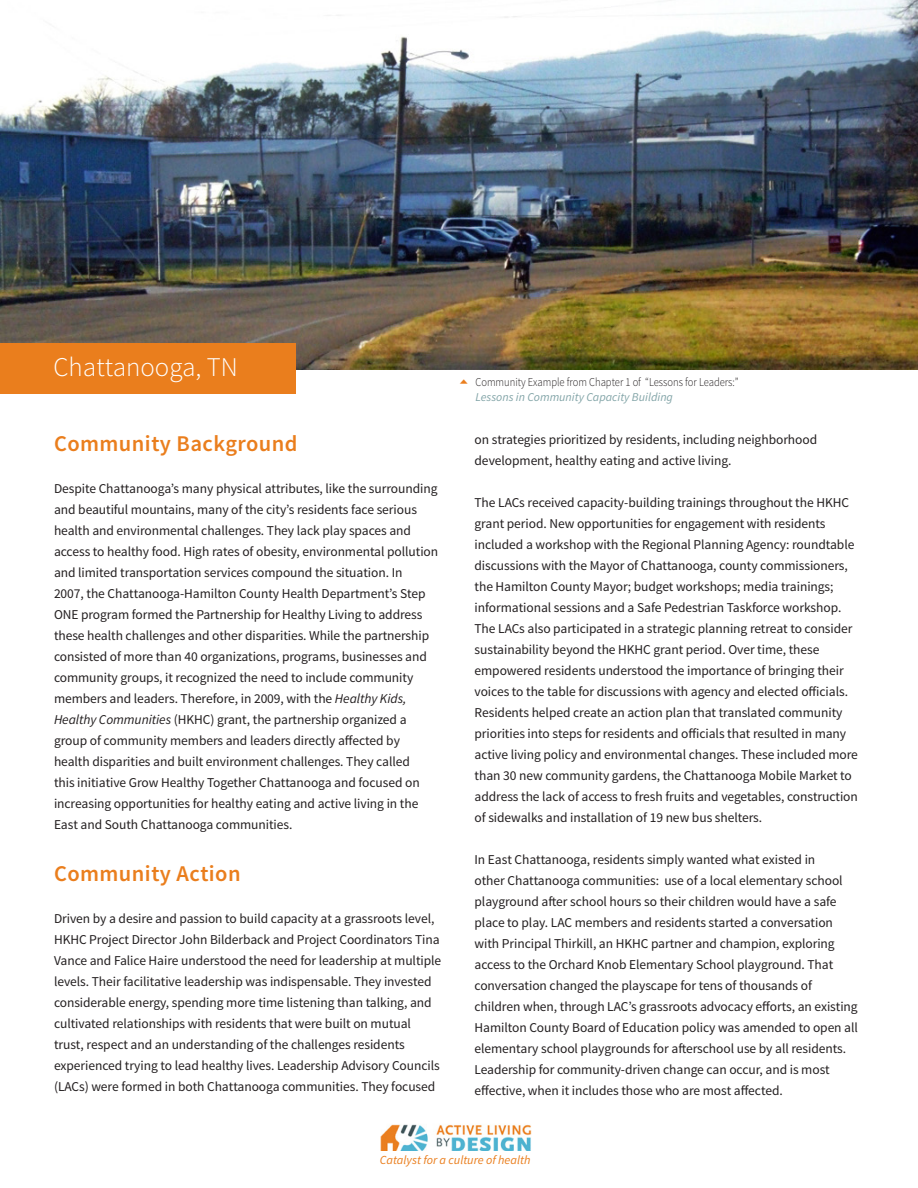
<style>
.page{position:relative;width:918px;height:1188px;background:#fff}
.page>*{position:absolute;margin:0;border:0;box-sizing:border-box;transform-origin:0 0}
.Heading1{font:300 27px "Source Sans Pro";color:#fff}
.Heading_3{font:600 22.5px "Source Sans Pro";letter-spacing:.02em;color:#ea7e1d}
.t1{font:13.5px/21px "Source Sans Pro";letter-spacing:-.005em;color:#231f20}
.t2{font:italic 12.3px "Source Sans Pro";color:#ea7e1d}
.t3{font:300 12px/15px "Source Sans Pro";color:#231f20;scale:.88 1}
.s1{font-style:italic}
.s2{font-weight:400;font-style:italic;color:#83a5a8}
</style>
<div class="page">
<img style="left:0;top:0;width:918px;height:369px">
<div style="left:0;top:344px;width:296px;height:50px;background:#ea7e1d"></div>
<img style="left:380px;top:1124px;width:152px;height:27px">
<p class="Heading1" style="left:54px;top:351px;width:186px">Chattanooga, TN</p>
<p class="Heading_3" style="left:54px;top:429px;width:245px">Community Background</p>
<p class="t1" style="left:54px;top:478px;width:386px">Despite Chattanooga’s many physical attributes, like the surrounding and beautiful mountains, many of the city’s residents face serious health and environmental challenges. They lack play spaces and access to healthy food. High rates of obesity, environmental pollution and limited transportation services compound the situation. In<br>2007, the Chattanooga-Hamilton County Health Department’s Step ONE program formed the Partnership for Healthy Living to address these health challenges and other disparities. While the partnership consisted of more than 40 organizations, programs, businesses and community groups, it recognized the need to include community members and leaders. Therefore, in 2009, with the <span class="s1">Healthy Kids, Healthy Communities</span> (HKHC) grant, the partnership organized a group of community members and leaders directly affected by health disparities and built environment challenges. They called<br>this initiative Grow Healthy Together Chattanooga and focused on increasing opportunities for healthy eating and active living in the East and South Chattanooga communities.</p>
<p class="Heading_3" style="left:54px;top:860px;width:188px">Community Action</p>
<p class="t1" style="left:54px;top:908px;width:389px">Driven by a desire and passion to build capacity at a grassroots level, HKHC Project Director John Bilderback and Project Coordinators Tina Vance and Falice Haire understood the need for leadership at multiple levels. Their facilitative leadership was indispensable. They invested considerable energy, spending more time listening than talking, and cultivated relationships with residents that were built on mutual trust, respect and an understanding of the challenges residents experienced trying to lead healthy lives. Leadership Advisory Councils (LACs) were formed in both Chattanooga communities. They focused</p>
<p class="t3" style="left:476px;top:375px;width:300px">Community Example from Chapter 1 of “Lessons for Leaders:”<br><span class="s2">Lessons in Community Capacity Building</span></p>
<p class="t1" style="left:475px;top:429px;width:344px">on strategies prioritized by residents, including neighborhood development, healthy eating and active living.</p>
<p class="t1" style="left:475px;top:492px;width:385px">The LACs received capacity-building trainings throughout the HKHC grant period. New opportunities for engagement with residents included a workshop with the Regional Planning Agency: roundtable discussions with the Mayor of Chattanooga, county commissioners, the Hamilton County Mayor; budget workshops; media trainings; informational sessions and a Safe Pedestrian Taskforce workshop.<br>The LACs also participated in a strategic planning retreat to consider sustainability beyond the HKHC grant period. Over time, these empowered residents understood the importance of bringing their voices to the table for discussions with agency and elected officials.<br>Residents helped create an action plan that translated community priorities into steps for residents and officials that resulted in many active living policy and environmental changes. These included more than 30 new community gardens, the Chattanooga Mobile Market to address the lack of access to fresh fruits and vegetables, construction of sidewalks and installation of 19 new bus shelters.</p>
<p class="t1" style="left:475px;top:849px;width:385px">In East Chattanooga, residents simply wanted what existed in<br>other Chattanooga communities: use of a local elementary school playground after school hours so their children would have a safe place to play. LAC members and residents started a conversation with Principal Thirkill, an HKHC partner and champion, exploring access to the Orchard Knob Elementary School playground. That conversation changed the playscape for tens of thousands of children when, through LAC’s grassroots advocacy efforts, an existing Hamilton County Board of Education policy was amended to open all elementary school playgrounds for afterschool use by all residents.<br>Leadership for community-driven change can occur, and is most effective, when it includes those who are most affected.</p>
<p class="t2" style="left:380px;top:1152px;width:152px">Catalyst for a culture of health</p>
</div>
